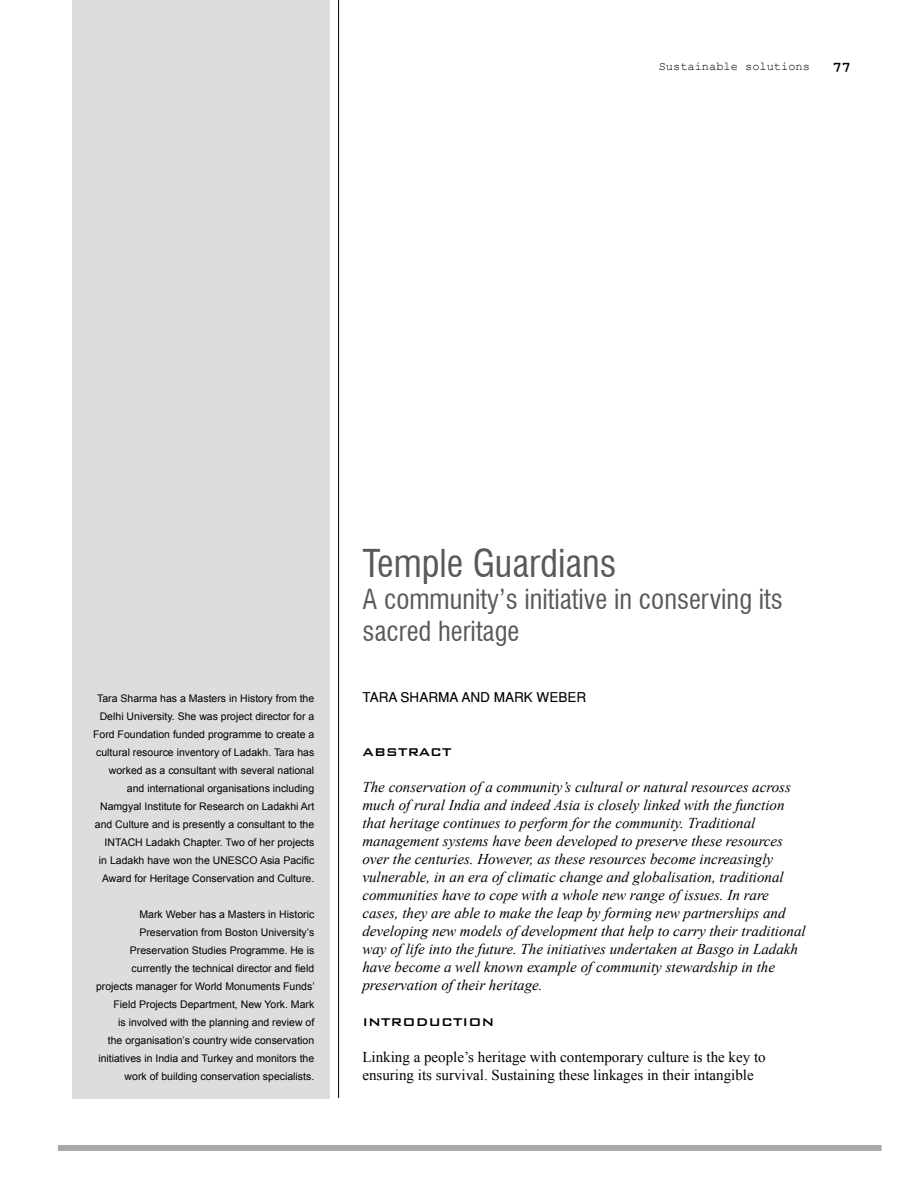
<style>
.page{position:relative;width:918px;height:1188px;background:#fff}
.page>*{position:absolute;margin:0;border:0;box-sizing:border-box;transform-origin:0 0}
.t1{font:condensed 37.5px "Swiss 721 BT";color:#58595b}
.t2{font:condensed 27px/32.4px "Swiss 721 BT";color:#58595b}
.t3{font:italic 15px/18px "Times New Roman";color:#000}
.t4{font:15px/18px "Times New Roman";color:#000}
.t5{font:500 15px "Bank Gothic BT";color:#000}
.t6{font:700 15px "Courier New";color:#000}
.t7{font:13.5px "Helvetica";color:#000}
.t8{font:12px "Courier New";color:#000}
.t9{font:10.5px/18px "Arial";color:#000;text-align:right}
</style>
<div class="page">
<div style="left:58px;top:1145px;width:824px;height:6px;background:#a7a9ac"></div>
<div style="left:72px;top:0;width:258px;height:1098px;background:#dcddde"></div>
<hr style="left:338px;top:0;width:1px;height:1098px;background:#000">
<p class="t8" style="left:659px;top:59px;width:153px">Sustainable solutions</p>
<h3 class="t6" style="left:833px;top:58px;width:19px">77</h3>
<p class="t9" style="left:93px;top:689px;width:223px">Tara Sharma has a Masters in History from the Delhi University. She was project director for a Ford Foundation funded programme to create a cultural resource inventory of Ladakh. Tara has worked as a consultant with several national and international organisations including Namgyal Institute for Research on Ladakhi Art and Culture and is presently a consultant to the INTACH Ladakh Chapter. Two of her projects<br>in Ladakh have won the UNESCO Asia Pacific Award for Heritage Conservation and Culture.</p>
<p class="t9" style="left:96px;top:905px;width:220px">Mark Weber has a Masters in Historic Preservation from Boston University’s Preservation Studies Programme. He is currently the technical director and field projects manager for World Monuments Funds’ Field Projects Department, New York. Mark<br>is involved with the planning and review of<br>the organisation’s country wide conservation initiatives in India and Turkey and monitors the work of building conservation specialists.</p>
<h1 class="t1" style="left:362px;top:541px;width:256px">Temple Guardians</h1>
<h2 class="t2" style="left:362px;top:583px;width:422px">A community’s initiative in conserving its sacred heritage</h2>
<p class="t7" style="left:362px;top:689px;width:225px">TARA SHARMA AND MARK WEBER</p>
<h3 class="t5" style="left:362px;top:744px;width:91px">ABSTRACT</h3>
<p class="t3" style="left:362px;top:778px;width:445px">The conservation of a community’s cultural or natural resources across much of rural India and indeed Asia is closely linked with the function that heritage continues to perform for the community. Traditional management systems have been developed to preserve these resources over the centuries. However, as these resources become increasingly vulnerable, in an era of climatic change and globalisation, traditional communities have to cope with a whole new range of issues. In rare cases, they are able to make the leap by forming new partnerships and developing new models of development that help to carry their traditional way of life into the future. The initiatives undertaken at Basgo in Ladakh have become a well known example of community stewardship in the preservation of their heritage.</p>
<h3 class="t5" style="left:362px;top:1014px;width:134px">INTRODUCTION</h3>
<h3 class="t4" style="left:362px;top:1048px;width:405px">Linking a people’s heritage with contemporary culture is the key to ensuring its survival. Sustaining these linkages in their intangible</h3>
</div>
